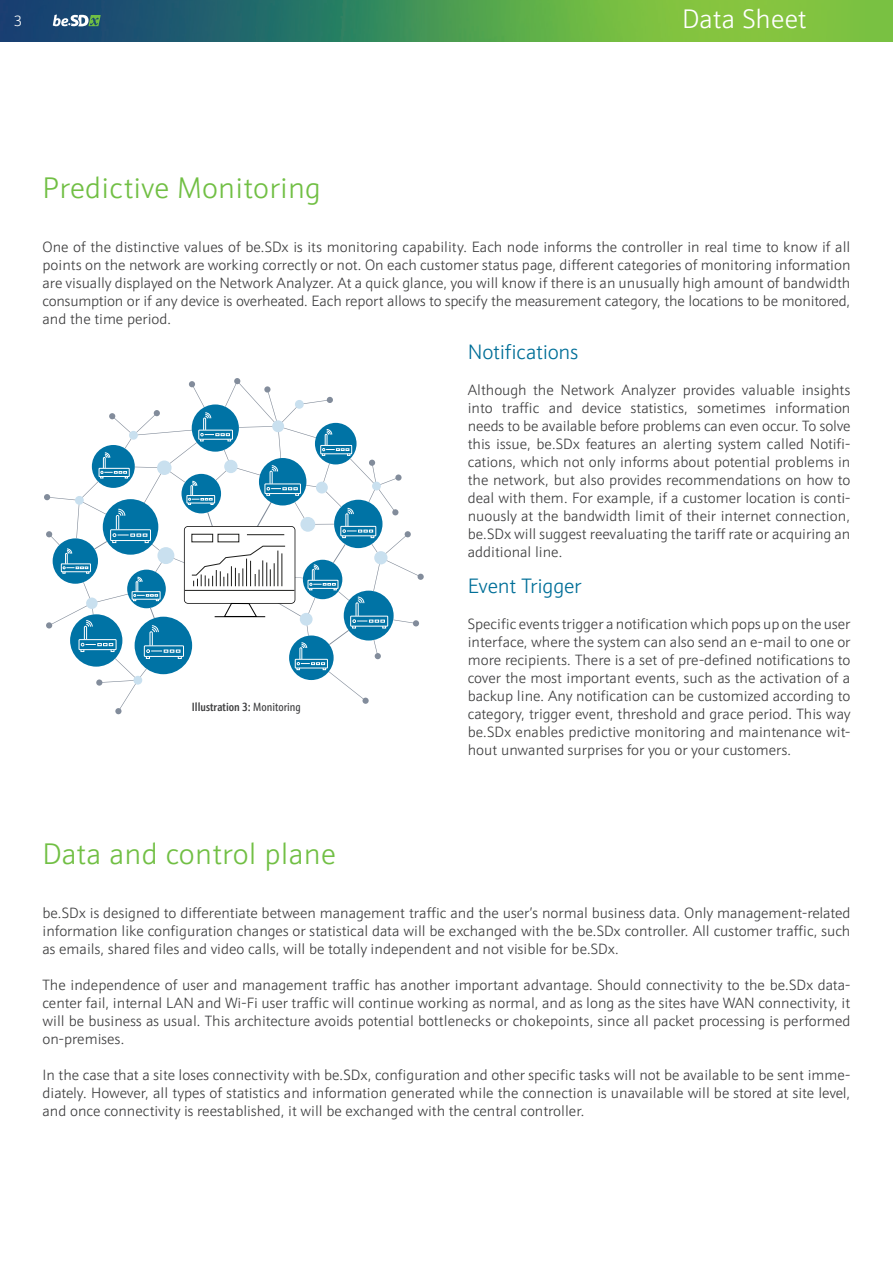
<style>
.page{position:relative;width:893px;height:1263px;background:#fff}
.page>*{position:absolute;margin:0;border:0;box-sizing:border-box;transform-origin:0 0}
.t1{font:300 30px "Kronos Sans Pro";letter-spacing:.01em;color:#71bf44}
.t2{font:300 27px "Kronos Sans Pro";color:#fff}
.t3{font:300 21px "Kronos Sans Pro";letter-spacing:-.015em;color:#016f98}
.t4{font:300 15px/18px "Kronos Sans Pro";color:#3e3e3f;text-align:justify}
.Funkbandtext{font:300 15px "Kronos Sans Pro";color:#fff}
.Bullets{font:500 12px "Kronos Sans Pro Comp";color:#3e3e3f}
.s1{font-weight:400}
</style>
<div class="page">
<img style="left:0;top:0;width:580px;height:42px">
<div style="left:580px;top:0;width:313px;height:49px;background:linear-gradient(to right,#7cbf41,#82c440)"></div>
<div style="left:0;top:42px;width:893px;height:15px;background:#fff"></div>
<svg style="left:53px;top:15px;width:48px;height:11px"></svg>
<div style="left:115px;top:708px;width:7px;height:6px;background:#828c9b;border-radius:50%"></div>
<svg style="left:44px;top:378px;width:380px;height:333px"></svg>
<hr style="left:215px;top:616px;width:50px;height:1px;background:#000">
<p class="Funkbandtext" style="left:14px;top:11px;width:10px">3</p>
<p class="t2" style="left:682px;top:2px;width:126px">Data Sheet</p>
<p class="t1" style="left:43px;top:169px;width:280px">Predictive Monitoring</p>
<p class="t4" style="left:43px;top:238px;width:809px">One of the distinctive values of be.SDx is its monitoring capability. Each node informs the controller in real time to know if all points on the network are working correctly or not. On each customer status page, different categories of monitoring information are visually displayed on the Network Analyzer. At a quick glance, you will know if there is an unusually high amount of bandwidth consumption or if any device is overheated. Each report allows to specify the measurement category, the locations to be monitored, and the time period.</p>
<p class="Bullets" style="left:192px;top:699px;width:111px">Illustration 3: <span class="s1">Monitoring</span></p>
<p class="t3" style="left:468px;top:339px;width:112px">Notifications</p>
<p class="t4" style="left:468px;top:381px;width:384px">Although the Network Analyzer provides valuable insights into traffic and device statistics, sometimes information needs to be available before problems can even occur. To solve this issue, be.SDx features an alerting system called Notifi&shy;cations, which not only informs about potential problems in the network, but also provides recommendations on how to deal with them. For example, if a customer location is conti&shy;nuously at the bandwidth limit of their internet connection, be.SDx will suggest reevaluating the tariff rate or acquiring an additional line.</p>
<p class="t3" style="left:468px;top:573px;width:115px">Event Trigger</p>
<p class="t4" style="left:468px;top:615px;width:384px">Specific events trigger a notification which pops up on the user interface, where the system can also send an e-mail to one or more recipients. There is a set of pre-defined notifications to cover the most important events, such as the activation of a backup line. Any notification can be customized according to category, trigger event, threshold and grace period. This way be.SDx enables predictive monitoring and maintenance wit&shy;hout unwanted surprises for you or your customers.</p>
<p class="t1" style="left:43px;top:834px;width:295px">Data and control plane</p>
<p class="t4" style="left:43px;top:903px;width:809px">be.SDx is designed to differentiate between management traffic and the user’s normal business data. Only management-related information like configuration changes or statistical data will be exchanged with the be.SDx controller. All customer traffic, such as emails, shared files and video calls, will be totally independent and not visible for be.SDx.</p>
<p class="t4" style="left:43px;top:975px;width:809px">The independence of user and management traffic has another important advantage. Should connectivity to the be.SDx data&shy;center fail, internal LAN and Wi-Fi user traffic will continue working as normal, and as long as the sites have WAN connectivity, it will be business as usual. This architecture avoids potential bottlenecks or chokepoints, since all packet processing is performed on-premises.</p>
<p class="t4" style="left:43px;top:1065px;width:809px">In the case that a site loses connectivity with be.SDx, configuration and other specific tasks will not be available to be sent imme&shy;diately. However, all types of statistics and information generated while the connection is unavailable will be stored at site level, and once connectivity is reestablished, it will be exchanged with the central controller.</p>
</div>
